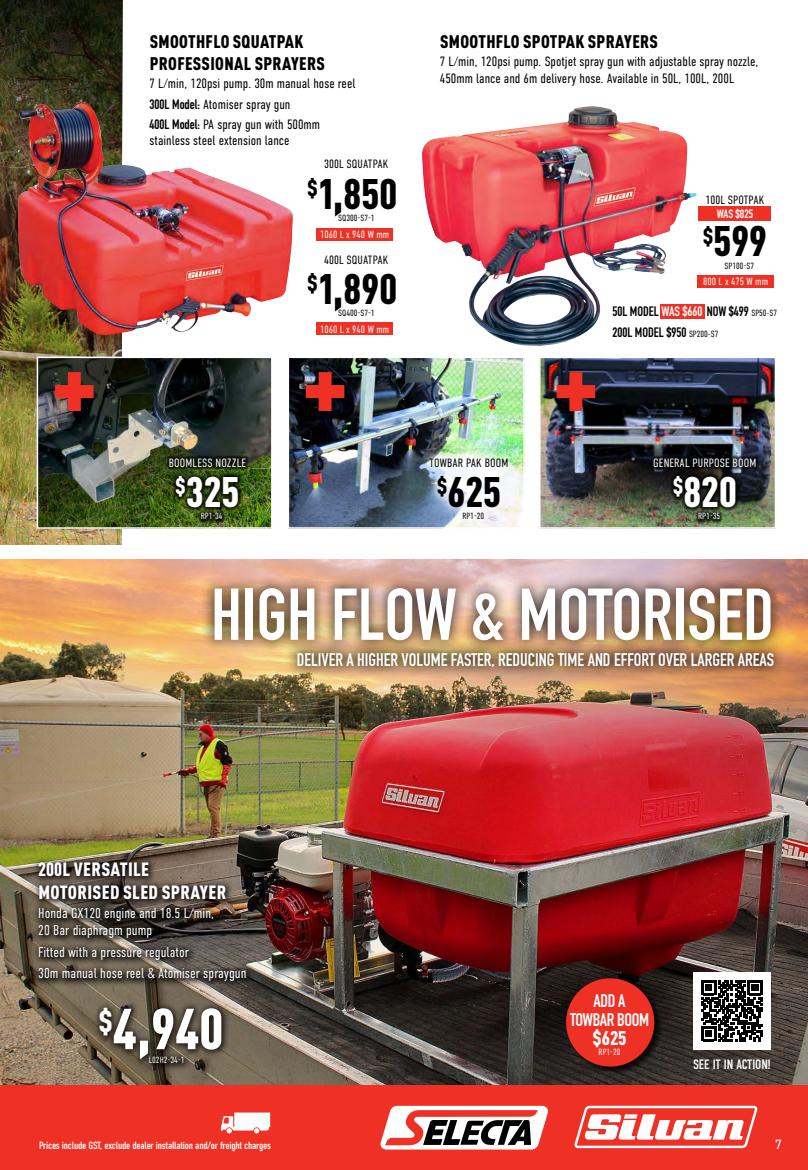
<style>
.page{position:relative;width:808px;height:1170px;background:#fff}
.page>*{position:absolute;margin:0;border:0;box-sizing:border-box;transform-origin:0 0}
.t1{font:700 72px "DIN Condensed";color:#fff}
.t2{font:900 condensed 56.7px "DIN Pro";color:#fff}
.t3{font:900 condensed 42.15px "DIN Pro";color:#000}
.t4{font:900 condensed 42.15px "DIN Pro";color:#fff}
.t5{font:900 condensed 19.5px "DIN Pro";color:#fff}
.t6{font:900 condensed 18.9px/22.6px "DIN Pro";letter-spacing:.02em;color:#fff}
.t7{font:700 18px "DIN Condensed";color:#fff}
.t8{font:900 condensed 18px/21.6px "DIN Pro";letter-spacing:.02em;color:#000}
.t9{font:700 18px/19.5px "DIN Condensed";letter-spacing:-.02em;color:#fff;text-align:center}
.t10{font:300 14.25px/17.1px "DIN Condensed";color:#fff}
.t11{font:13.65px "DIN Condensed";letter-spacing:-.01em;color:#fff}
.t12{font:300 13.5px/20.4px "DIN Condensed";color:#000}
.t13{font:700 13.5px/20.4px "DIN Condensed";color:#000}
.t14{font:13.5px "DIN2014";color:#fff}
.t15{font:300 12px "DIN Condensed";letter-spacing:.01em;color:#000}
.t16{font:300 12px "DIN Condensed";letter-spacing:.01em;color:#fff}
.t17{font:700 12px "DIN Condensed";color:#fff}
.t18{font:10.5px "DIN Condensed";letter-spacing:-.02em;color:#fff}
.t19{font:300 10.5px "DIN Condensed";color:#fff}
.t20{font:300 9px "DIN Condensed";letter-spacing:.005em;color:#000}
.t21{font:300 9px "DIN Condensed";letter-spacing:.005em;color:#fff}
.s1{font-weight:700}
.s2{color:#fff}
.s3{font-weight:300;font-size:9px}
</style>
<div class="page">
<div style="left:0;top:1084px;width:808px;height:85px;background:#ee3124"></div>
<svg style="left:574px;top:1105px;width:184px;height:44px"></svg>
<svg style="left:381px;top:1105px;width:167px;height:44px"></svg>
<svg style="left:221px;top:1112px;width:49px;height:21px"></svg>
<div style="left:660px;top:304px;width:45px;height:15px;background:#ee3124"></div>
<img style="left:0;top:174px;width:121px;height:370px">
<img style="left:291px;top:359px;width:231px;height:166px">
<div style="left:288px;top:356px;width:237px;height:172px;border:2px solid #fff"></div>
<div style="left:421px;top:448px;width:96px;height:81px;background:#fff;opacity:.75"></div>
<img style="left:40px;top:359px;width:230px;height:166px">
<div style="left:37px;top:356px;width:236px;height:172px;border:2px solid #fff"></div>
<div style="left:166px;top:454px;width:84px;height:69px;background:#000;opacity:.75"></div>
<img style="left:542px;top:359px;width:231px;height:166px">
<div style="left:539px;top:356px;width:237px;height:172px;border:2px solid #fff"></div>
<div style="left:650px;top:454px;width:109px;height:69px;background:#000;opacity:.75"></div>
<img style="left:0;top:559px;width:808px;height:524px">
<div style="left:201px;top:575px;width:585px;height:105px;background:#000;opacity:.75"></div>
<div style="left:33px;top:856px;width:221px;height:133px;background:#000;opacity:.75"></div>
<div style="left:93px;top:1001px;width:137px;height:70px;background:#000;opacity:.75"></div>
<svg style="left:0;top:0;width:123px;height:174px;background:#2b2a16"></svg>
<img style="left:18px;top:104px;width:269px;height:231px">
<div style="left:316px;top:228px;width:77px;height:13px;background:#ee3124"></div>
<div style="left:316px;top:322px;width:77px;height:13px;background:#ee3124"></div>
<div style="left:699px;top:206px;width:72px;height:15px;background:#ee3124"></div>
<div style="left:697px;top:275px;width:77px;height:13px;background:#ee3124"></div>
<img style="left:422px;top:106px;width:274px;height:240px">
<svg style="left:55px;top:372px;width:39px;height:39px;background:#9b332a"></svg>
<svg style="left:306px;top:372px;width:38px;height:39px"></svg>
<svg style="left:557px;top:372px;width:38px;height:39px"></svg>
<div style="left:693px;top:971px;width:78px;height:78px;background:#fff"></div>
<svg style="left:701px;top:980px;width:61px;height:61px"></svg>
<div style="left:566px;top:977px;width:97px;height:97px;background:#000;opacity:.75"></div>
<div style="left:566px;top:978px;width:88px;height:88px;background:#ee3124;border-radius:50%"></div>
<h3 class="t8" style="left:150px;top:29px;width:177px">SMOOTHFLO SQUATPAK<br>PROFESSIONAL SPRAYERS</h3>
<p class="t12" style="left:150px;top:73px;width:207px">7 L/min, 120psi pump. 30m manual hose reel<br><span class="s1">300L Model:</span> Atomiser spray gun<br><span class="s1">400L Model:</span> PA spray gun with 500mm</p>
<p class="t12" style="left:150px;top:130px;width:141px">stainless steel extension lance</p>
<p class="t15" style="left:324px;top:157px;width:66px">300L SQUATPAK</p>
<h3 class="t3" style="left:307px;top:161px;width:92px"><sup>$</sup>1,850</h3>
<p class="t20" style="left:338px;top:213px;width:38px">SQ300-S7-1</p>
<p class="t15" style="left:324px;top:253px;width:66px">400L SQUATPAK</p>
<h3 class="t3" style="left:307px;top:256px;width:92px"><sup>$</sup>1,890</h3>
<p class="t20" style="left:338px;top:308px;width:38px">SQ400-S7-1</p>
<p class="t19" style="left:320px;top:229px;width:71px">1060 L x 940 W mm</p>
<p class="t19" style="left:320px;top:323px;width:71px">1060 L x 940 W mm</p>
<h3 class="t8" style="left:440px;top:29px;width:219px">SMOOTHFLO SPOTPAK SPRAYERS</h3>
<p class="t12" style="left:440px;top:54px;width:320px;line-height:16.2px">7 L/min, 120psi pump. Spotjet spray gun with adjustable spray nozzle,<br>450mm lance and 6m delivery hose. Available in 50L, 100L, 200L</p>
<p class="t15" style="left:705px;top:193px;width:60px">100L SPOTPAK</p>
<p class="t17" style="left:717px;top:207px;width:38px">WAS $825</p>
<h3 class="t3" style="left:703px;top:208px;width:66px"><sup>$</sup>599</h3>
<p class="t20" style="left:724px;top:260px;width:31px">SP100-S7</p>
<p class="t19" style="left:703px;top:276px;width:66px">800 L x 475 W mm</p>
<p class="t13" style="left:612px;top:301px;width:166px">50L MODEL <span class="s2">WAS $660</span> NOW $499 <span class="s3">SP50-S7<br></span>200L MODEL $950 <span class="s3">SP200-S7</span></p>
<p class="t16" style="left:169px;top:455px;width:79px">BOOMLESS NOZZLE</p>
<h3 class="t4" style="left:175px;top:459px;width:66px"><sup>$</sup>325</h3>
<p class="t21" style="left:201px;top:511px;width:23px">RP1-34</p>
<p class="t15" style="left:430px;top:455px;width:80px">TOWBAR PAK BOOM</p>
<h3 class="t3" style="left:437px;top:459px;width:66px"><sup>$</sup>625</h3>
<p class="t20" style="left:462px;top:511px;width:23px">RP1-20</p>
<p class="t16" style="left:653px;top:455px;width:104px">GENERAL PURPOSE BOOM</p>
<h3 class="t4" style="left:673px;top:459px;width:66px"><sup>$</sup>820</h3>
<p class="t21" style="left:698px;top:511px;width:23px">RP1-35</p>
<h1 class="t1" style="left:211px;top:572px;width:564px">HIGH FLOW &amp; MOTORISED</h1>
<h3 class="t7" style="left:297px;top:648px;width:479px">DELIVER A HIGHER VOLUME FASTER, REDUCING TIME AND EFFORT OVER LARGER AREAS</h3>
<h3 class="t6" style="left:38px;top:856px;width:189px">200L VERSATILE<br>MOTORISED SLED SPRAYER</h3>
<p class="t10" style="left:38px;top:904px;width:177px">Honda GX120 engine and 18.5 L/min,<br>20 Bar diaphragm pump</p>
<p class="t10" style="left:38px;top:941px;width:210px;line-height:21.5px">Fitted with a pressure regulator<br>30m manual hose reel &amp; Atomiser spraygun</p>
<h2 class="t2" style="left:98px;top:984px;width:126px"><sup>$</sup>4,940</h2>
<p class="t21" style="left:149px;top:1054px;width:37px">L02H2-34-1</p>
<h3 class="t9" style="left:570px;top:990px;width:81px">ADD A<br>TOWBAR BOOM</h3>
<h3 class="t5" style="left:592px;top:1022px;width:36px">$625</h3>
<p class="t21" style="left:598px;top:1047px;width:23px">RP1-20</p>
<p class="t11" style="left:693px;top:1056px;width:79px">SEE IT IN ACTION!</p>
<p class="t18" style="left:39px;top:1139px;width:233px">Prices include GST, exclude dealer installation and/or freight charges</p>
<p class="t14" style="left:775px;top:1135px;width:8px">7</p>
</div>
